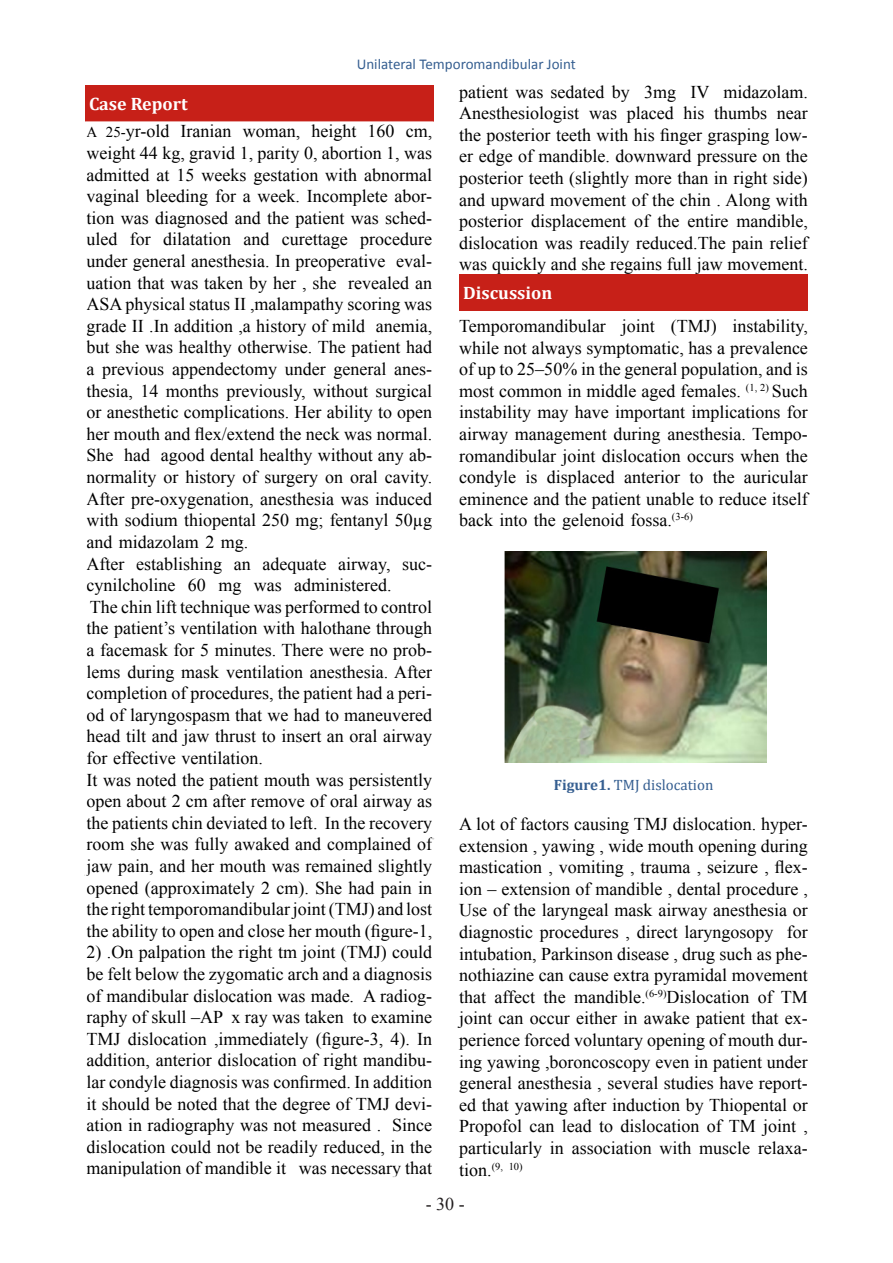
<style>
.page{position:relative;width:893px;height:1263px;background:#fff}
.page>*{position:absolute;margin:0;border:0;box-sizing:border-box;transform-origin:0 0}
.t1{font:18px/21.6px "Times New Roman";color:#000;text-align:justify}
.t2{font:700 18px "Cambria";color:#fff}
.t3{font:18px "Times New Roman";color:#231f20}
.t4{font:15px "Calibri";color:#365f91}
.t5{font:15px "Cambria";color:#365f91}
.t6{font:10.5px "Times New Roman";color:#000}
.s1{font-size:15px}
.s2{font-weight:700}
.s3{font-size:18px}
</style>
<div class="page">
<div style="left:85px;top:85px;width:349px;height:36px;background:#c72018"></div>
<div style="left:459px;top:274px;width:349px;height:36px;background:#c72018"></div>
<img style="left:505px;top:551px;width:262px;height:212px">
<p class="t4" style="left:357px;top:55px;width:221px">Unilateral Temporomandibular Joint</p>
<p class="t2" style="left:89px;top:91px;width:100px">Case Report</p>
<p class="t1" style="left:87px;top:120px;width:347px"><span class="s1">A 25-</span>yr-old Iranian woman, height 160 cm, weight 44 kg, gravid 1, parity 0, abortion 1, was admitted at 15 weeks gestation with abnormal vaginal bleeding for a week. Incomplete abor&shy;tion was diagnosed and the patient was sched&shy;uled for dilatation and curettage procedure under general anesthesia. In preoperative eval&shy;uation that was taken by her , she revealed an ASA physical status II ,malampathy scoring was grade II .In addition ,a history of mild anemia, but she was healthy otherwise. The patient had a previous appendectomy under general anes&shy;thesia, 14 months previously, without surgical or anesthetic complications. Her ability to open her mouth and flex/extend the neck was normal.<br>She had agood dental healthy without any ab&shy;normality or history of surgery on oral cavity.<br>After pre-oxygenation, anesthesia was induced with sodium thiopental 250 mg; fentanyl 50µg and midazolam 2 mg.</p>
<p class="t1" style="left:87px;top:552px;width:347px">After establishing an adequate airway, suc&shy;cynilcholine 60 mg was administered.</p>
<p class="t1" style="left:87px;top:596px;width:347px">The chin lift technique was performed to control the patient’s ventilation with halothane through a facemask for 5 minutes. There were no prob&shy;lems during mask ventilation anesthesia. After completion of procedures, the patient had a peri&shy;od of laryngospasm that we had to maneuvered head tilt and jaw thrust to insert an oral airway for effective ventilation.</p>
<p class="t1" style="left:87px;top:768px;width:347px">It was noted the patient mouth was persistently open about 2 cm after remove of oral airway as the patients chin deviated to left. In the recovery room she was fully awaked and complained of jaw pain, and her mouth was remained slightly opened (approximately 2 cm). She had pain in the right temporomandibular joint (TMJ) and lost the ability to open and close her mouth (figure-1,</p>
<p class="t1" style="left:87px;top:941px;width:347px">2) .On palpation the right tm joint (TMJ) could be felt below the zygomatic arch and a diagnosis of mandibular dislocation was made. A radiog&shy;raphy of skull –AP x ray was taken to examine TMJ dislocation ,immediately (figure-3, 4). In addition, anterior dislocation of right mandibu&shy;lar condyle diagnosis was confirmed. In addition it should be noted that the degree of TMJ devi&shy;ation in radiography was not measured . Since dislocation could not be readily reduced, in the manipulation of mandible it was necessary that</p>
<p class="t1" style="left:459px;top:80px;width:350px">patient was sedated by 3mg IV midazolam.<br>Anesthesiologist was placed his thumbs near the posterior teeth with his finger grasping low&shy;er edge of mandible. downward pressure on the posterior teeth (slightly more than in right side) and upward movement of the chin . Along with posterior displacement of the entire mandible, dislocation was readily reduced.The pain relief was quickly and she regains full jaw movement.</p>
<p class="t2" style="left:463px;top:280px;width:91px">Discussion</p>
<p class="t1" style="left:459px;top:315px;width:350px">Temporomandibular joint (TMJ) instability, while not always symptomatic, has a prevalence of up to 25–50% in the general population, and is most common in middle aged females. <sup>(1,</sup> <sup>2)</sup> Such instability may have important implications for airway management during anesthesia. Tempo&shy;romandibular joint dislocation occurs when the condyle is displaced anterior to the auricular eminence and the patient unable to reduce itself back into the gelenoid fossa.<sup>(3-6)</sup></p>
<p class="t5" style="left:554px;top:776px;width:161px"><span class="s2">Figure1.</span> TMJ dislocation</p>
<p class="t1" style="left:459px;top:813px;width:350px">A lot of factors causing TMJ dislocation. hyper&shy;extension , yawing , wide mouth opening during mastication , vomiting , trauma , seizure , flex&shy;ion – extension of mandible , dental procedure , Use of the laryngeal mask airway anesthesia or diagnostic procedures , direct laryngosopy for intubation, Parkinson disease , drug such as phe&shy;nothiazine can cause extra pyramidal movement that affect the mandible.<sup>(6-9)</sup>Dislocation of TM joint can occur either in awake patient that ex&shy;perience forced voluntary opening of mouth dur&shy;ing yawing ,boroncoscopy even in patient under general anesthesia , several studies have report&shy;ed that yawing after induction by Thiopental or Propofol can lead to dislocation of TM joint , particularly in association with muscle relaxa-</p>
<p class="t6" style="left:459px;top:1159px;width:65px"><span class="s3">tion.</span>(9, 10)</p>
<p class="t3" style="left:426px;top:1191px;width:40px">- 30 -</p>
</div>
